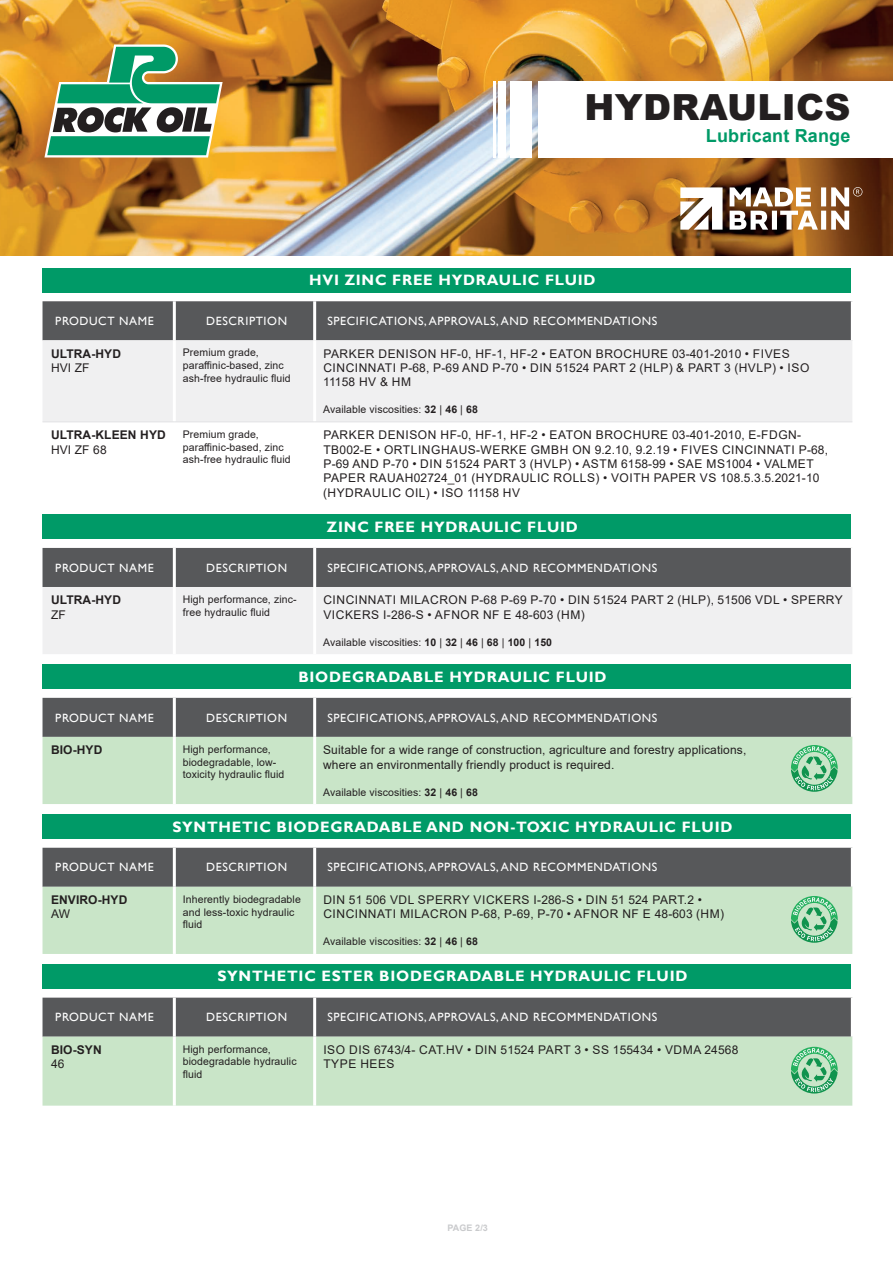
<style>
.page{position:relative;width:893px;height:1263px;background:#fff}
.page>*{position:absolute;margin:0;border:0;box-sizing:border-box;transform-origin:0 0}
.t1{font:900 36px "Arial";letter-spacing:.01em;color:#231f20}
.t2{font:700 18px "Arial";letter-spacing:.01em;color:#009a67}
.t3{font:700 15px "Gill Sans";letter-spacing:.05em;color:#fff}
.t4{font:12px/14.4px "Arial";letter-spacing:.045em;color:#231f20}
.t5{font:12px "Gill Sans";letter-spacing:.05em;color:#fff}
.t6{font:12px/14.4px "Arial";letter-spacing:.01em;color:#231f20}
.t7{font:700 12px "Arial";letter-spacing:.01em;color:#231f20}
.t8{font:10.5px/12.6px "Arial";letter-spacing:.01em;color:#231f20}
.t9{font:700 9px "Arial";color:#c9cacc}
.s1{font-weight:700}
</style>
<div class="page">
<div style="left:43px;top:301px;width:808px;height:39px;background:#57585a"></div>
<div style="left:43px;top:340px;width:809px;height:81px;background:#f0f0f1"></div>
<hr style="left:173px;top:301px;width:3px;height:39px;background:#fff">
<hr style="left:313px;top:301px;width:3px;height:39px;background:#fff">
<hr style="left:173px;top:340px;width:3px;height:81px;background:#fff">
<hr style="left:313px;top:340px;width:3px;height:81px;background:#fff">
<hr style="left:43px;top:421px;width:131px;height:1px;background:#e1e2e4">
<hr style="left:174px;top:421px;width:141px;height:1px;background:#e1e2e4">
<hr style="left:315px;top:421px;width:537px;height:1px;background:#e1e2e4">
<div style="left:43px;top:268px;width:808px;height:25px;background:#009a67"></div>
<div style="left:43px;top:548px;width:808px;height:39px;background:#57585a"></div>
<div style="left:43px;top:587px;width:809px;height:67px;background:#f0f0f1"></div>
<hr style="left:173px;top:548px;width:3px;height:39px;background:#fff">
<hr style="left:313px;top:548px;width:3px;height:39px;background:#fff">
<hr style="left:173px;top:587px;width:3px;height:67px;background:#fff">
<hr style="left:313px;top:587px;width:3px;height:67px;background:#fff">
<div style="left:43px;top:514px;width:808px;height:25px;background:#009a67"></div>
<div style="left:43px;top:698px;width:808px;height:39px;background:#57585a"></div>
<div style="left:43px;top:737px;width:809px;height:67px;background:#c9e5c8"></div>
<hr style="left:173px;top:698px;width:3px;height:39px;background:#fff">
<hr style="left:313px;top:698px;width:3px;height:39px;background:#fff">
<hr style="left:173px;top:737px;width:3px;height:67px;background:#fff">
<hr style="left:313px;top:737px;width:3px;height:67px;background:#fff">
<div style="left:43px;top:664px;width:808px;height:25px;background:#009a67"></div>
<div style="left:43px;top:848px;width:808px;height:39px;background:#57585a"></div>
<div style="left:43px;top:887px;width:809px;height:67px;background:#c9e5c8"></div>
<hr style="left:173px;top:848px;width:3px;height:39px;background:#fff">
<hr style="left:313px;top:848px;width:3px;height:39px;background:#fff">
<hr style="left:173px;top:887px;width:3px;height:67px;background:#fff">
<hr style="left:313px;top:887px;width:3px;height:67px;background:#fff">
<div style="left:43px;top:814px;width:808px;height:25px;background:#009a67"></div>
<div style="left:43px;top:998px;width:808px;height:39px;background:#57585a"></div>
<div style="left:43px;top:1037px;width:809px;height:69px;background:#c9e5c8"></div>
<hr style="left:173px;top:998px;width:3px;height:39px;background:#fff">
<hr style="left:313px;top:998px;width:3px;height:39px;background:#fff">
<hr style="left:173px;top:1037px;width:3px;height:69px;background:#fff">
<hr style="left:313px;top:1037px;width:3px;height:69px;background:#fff">
<div style="left:43px;top:964px;width:808px;height:25px;background:#009a67"></div>
<svg style="left:791px;top:745px;width:47px;height:47px;background:#86ca9e"></svg>
<svg style="left:791px;top:896px;width:47px;height:47px;background:#86ca9e"></svg>
<svg style="left:791px;top:1047px;width:47px;height:46px;background:#85ca9d"></svg>
<img style="left:0;top:0;width:893px;height:255px">
<svg style="left:680px;top:187px;width:43px;height:43px"></svg>
<svg style="left:730px;top:187px;width:132px;height:43px"></svg>
<svg style="left:44px;top:44px;width:179px;height:113px"></svg>
<div style="left:538px;top:82px;width:355px;height:76px;background:#fff"></div>
<div style="left:510px;top:82px;width:22px;height:76px;background:#fff"></div>
<div style="left:498px;top:82px;width:8px;height:76px;background:#fff"></div>
<hr style="left:493px;top:82px;width:3px;height:76px;background:#fff">
<h1 class="t1" style="left:584px;top:81px;width:268px">HYDRAULICS</h1>
<p class="t3" style="left:309px;top:271px;width:288px">HVI ZINC FREE HYDRAULIC FLUID</p>
<h2 class="t2" style="left:706px;top:123px;width:146px">Lubricant Range</h2>
<p class="t5" style="left:55px;top:314px;width:100px">PRODUCT NAME</p>
<p class="t5" style="left:206px;top:314px;width:82px">DESCRIPTION</p>
<p class="t5" style="left:327px;top:314px;width:331px">SPECIFICATIONS, APPROVALS, AND RECOMMENDATIONS</p>
<p class="t7" style="left:51px;top:345px;width:72px">ULTRA-HYD</p>
<p class="t4" style="left:51px;top:360px;width:40px">HVI ZF</p>
<p class="t8" style="left:183px;top:346px;width:109px">Premium grade, paraffinic-based, zinc ash-free hydraulic fluid</p>
<p class="t4" style="left:323px;top:346px;width:488px">PARKER DENISON HF-0, HF-1, HF-2 • EATON BROCHURE 03-401-2010 • FIVES<br>CINCINNATI P-68, P-69 AND P-70 • DIN 51524 PART 2 (HLP) &amp; PART 3 (HVLP) • ISO<br>11158 HV &amp; HM</p>
<p class="t8" style="left:323px;top:403px;width:156px">Available viscosities: <span class="s1">32</span> | <span class="s1">46</span> | <span class="s1">68</span></p>
<p class="t7" style="left:51px;top:426px;width:116px">ULTRA-KLEEN HYD</p>
<p class="t4" style="left:51px;top:442px;width:57px">HVI ZF 68</p>
<p class="t8" style="left:183px;top:428px;width:109px">Premium grade, paraffinic-based, zinc ash-free hydraulic fluid</p>
<p class="t4" style="left:323px;top:428px;width:506px">PARKER DENISON HF-0, HF-1, HF-2 • EATON BROCHURE 03-401-2010, E-FDGN-TB002-E • ORTLINGHAUS-WERKE GMBH ON 9.2.10, 9.2.19 • FIVES CINCINNATI P-68, P-69 AND P-70 • DIN 51524 PART 3 (HVLP) • ASTM 6158-99 • SAE MS1004 • VALMET PAPER RAUAH02724_01 (HYDRAULIC ROLLS) • VOITH PAPER VS 108.5.3.5.2021-10 (HYDRAULIC OIL) • ISO 11158 HV</p>
<p class="t3" style="left:327px;top:518px;width:252px">ZINC FREE HYDRAULIC FLUID</p>
<p class="t5" style="left:55px;top:561px;width:100px">PRODUCT NAME</p>
<p class="t5" style="left:206px;top:561px;width:82px">DESCRIPTION</p>
<p class="t5" style="left:327px;top:561px;width:331px">SPECIFICATIONS, APPROVALS, AND RECOMMENDATIONS</p>
<p class="t7" style="left:51px;top:591px;width:72px">ULTRA-HYD</p>
<p class="t4" style="left:51px;top:607px;width:16px">ZF</p>
<p class="t8" style="left:183px;top:593px;width:115px">High performance, zinc&shy;free hydraulic fluid</p>
<p class="t4" style="left:323px;top:593px;width:521px">CINCINNATI MILACRON P-68 P-69 P-70 • DIN 51524 PART 2 (HLP), 51506 VDL • SPERRY<br>VICKERS I-286-S • AFNOR NF E 48-603 (HM)</p>
<p class="t8" style="left:323px;top:636px;width:230px">Available viscosities: <span class="s1">10</span> | <span class="s1">32</span> | <span class="s1">46</span> | <span class="s1">68</span> | <span class="s1">100</span> | <span class="s1">150</span></p>
<p class="t3" style="left:298px;top:667px;width:310px">BIODEGRADABLE HYDRAULIC FLUID</p>
<p class="t5" style="left:55px;top:710px;width:100px">PRODUCT NAME</p>
<p class="t5" style="left:206px;top:710px;width:82px">DESCRIPTION</p>
<p class="t5" style="left:327px;top:710px;width:331px">SPECIFICATIONS, APPROVALS, AND RECOMMENDATIONS</p>
<p class="t7" style="left:51px;top:741px;width:53px">BIO-HYD</p>
<p class="t8" style="left:183px;top:743px;width:103px">High performance, biodegradable, low&shy;toxicity hydraulic fluid</p>
<p class="t6" style="left:323px;top:743px;width:425px">Suitable for a wide range of construction, agriculture and forestry applications, where an environmentally friendly product is required.</p>
<p class="t8" style="left:323px;top:785px;width:156px">Available viscosities: <span class="s1">32</span> | <span class="s1">46</span> | <span class="s1">68</span></p>
<p class="t3" style="left:172px;top:817px;width:562px">SYNTHETIC BIODEGRADABLE AND NON-TOXIC HYDRAULIC FLUID</p>
<p class="t5" style="left:55px;top:860px;width:100px">PRODUCT NAME</p>
<p class="t5" style="left:206px;top:860px;width:82px">DESCRIPTION</p>
<p class="t5" style="left:327px;top:860px;width:331px">SPECIFICATIONS, APPROVALS, AND RECOMMENDATIONS</p>
<p class="t7" style="left:51px;top:891px;width:78px">ENVIRO-HYD</p>
<p class="t4" style="left:51px;top:907px;width:21px">AW</p>
<p class="t8" style="left:183px;top:893px;width:119px">Inherently biodegradable and less-toxic hydraulic fluid</p>
<p class="t4" style="left:323px;top:892px;width:402px">DIN 51 506 VDL SPERRY VICKERS I-286-S • DIN 51 524 PART.2 •<br>CINCINNATI MILACRON P-68, P-69, P-70 • AFNOR NF E 48-603 (HM)</p>
<p class="t8" style="left:323px;top:935px;width:156px">Available viscosities: <span class="s1">32</span> | <span class="s1">46</span> | <span class="s1">68</span></p>
<p class="t3" style="left:217px;top:967px;width:472px">SYNTHETIC ESTER BIODEGRADABLE HYDRAULIC FLUID</p>
<p class="t5" style="left:55px;top:1010px;width:100px">PRODUCT NAME</p>
<p class="t5" style="left:206px;top:1010px;width:82px">DESCRIPTION</p>
<p class="t5" style="left:327px;top:1010px;width:331px">SPECIFICATIONS, APPROVALS, AND RECOMMENDATIONS</p>
<p class="t7" style="left:51px;top:1041px;width:52px">BIO-SYN</p>
<p class="t4" style="left:51px;top:1057px;width:15px">46</p>
<p class="t8" style="left:183px;top:1043px;width:115px">High performance, biodegradable hydraulic fluid</p>
<p class="t4" style="left:323px;top:1042px;width:416px">ISO DIS 6743/4- CAT.HV • DIN 51524 PART 3 • SS 155434 • VDMA 24568<br>TYPE HEES</p>
<p class="t9" style="left:447px;top:1222px;width:42px">PAGE 2/3</p>
</div>
